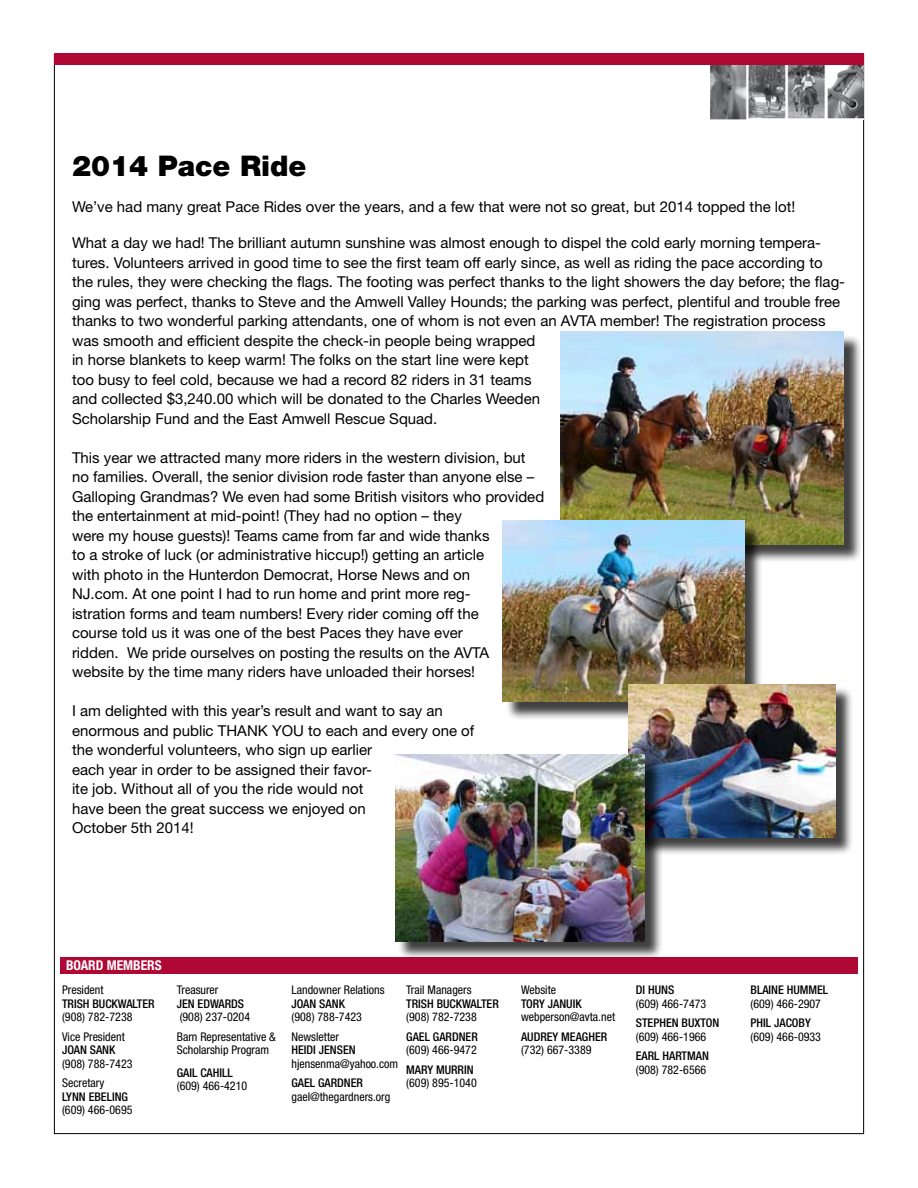
<style>
.page{position:relative;width:918px;height:1188px;background:#fff}
.page>*{position:absolute;margin:0;border:0;box-sizing:border-box;transform-origin:0 0}
.t1{font:900 28.5px "Helvetica Neue LT Std";color:#000}
.t2{font:15px/19.5px "Helvetica Neue LT Std";color:#000}
.t3{font:700 condensed 13.5px "Helvetica Neue LT Std";color:#fff}
.t4{font:condensed 12px/19.5px "Helvetica Neue LT Std";color:#000}
.t5{font:500 condensed 12px "Helvetica Neue LT Std";color:#000}
</style>
<div class="page">
<img style="left:710px;top:65px;width:154px;height:54px">
<div style="left:54px;top:54px;width:810px;height:11px;background:#af0834"></div>
<div style="left:60px;top:957px;width:798px;height:17px;background:#af0834"></div>
<div style="left:562px;top:334px;width:301px;height:229px;background:#000;opacity:.75"></div>
<img style="left:560px;top:332px;width:284px;height:212px">
<div style="left:505px;top:523px;width:258px;height:197px;background:#000;opacity:.75"></div>
<img style="left:502px;top:521px;width:242px;height:181px">
<div style="left:631px;top:686px;width:223px;height:170px;background:#000;opacity:.75"></div>
<img style="left:628px;top:684px;width:207px;height:153px">
<div style="left:398px;top:757px;width:265px;height:203px;background:#000;opacity:.75"></div>
<img style="left:395px;top:754px;width:249px;height:187px">
<h1 class="t1" style="left:72px;top:149px;width:236px">2014 Pace Ride</h1>
<p class="t2" style="left:72px;top:197px;width:725px">We’ve had many great Pace Rides over the years, and a few that were not so great, but 2014 topped the lot!</p>
<p class="t2" style="left:72px;top:233px;width:775px">What a day we had! The brilliant autumn sunshine was almost enough to dispel the cold early morning tempera&shy;tures. Volunteers arrived in good time to see the first team off early since, as well as riding the pace according to the rules, they were checking the flags. The footing was perfect thanks to the light showers the day before; the flag&shy;ging was perfect, thanks to Steve and the Amwell Valley Hounds; the parking was perfect, plentiful and trouble free thanks to two wonderful parking attendants, one of whom is not even an AVTA member! The registration process was smooth and efficient despite the check-in people being wrapped<br>in horse blankets to keep warm! The folks on the start line were kept<br>too busy to feel cold, because we had a record 82 riders in 31 teams<br>and collected $3,240.00 which will be donated to the Charles Weeden<br>Scholarship Fund and the East Amwell Rescue Squad.</p>
<p class="t2" style="left:72px;top:448px;width:474px">This year we attracted many more riders in the western division, but no families. Overall, the senior division rode faster than anyone else – Galloping Grandmas? We even had some British visitors who provided the entertainment at mid-point! (They had no option – they<br>were my house guests)! Teams came from far and wide thanks<br>to a stroke of luck (or administrative hiccup!) getting an article<br>with photo in the Hunterdon Democrat, Horse News and on<br>NJ.com. At one point I had to run home and print more reg-<br>istration forms and team numbers! Every rider coming off the<br>course told us it was one of the best Paces they have ever<br>ridden. We pride ourselves on posting the results on the AVTA website by the time many riders have unloaded their horses!</p>
<p class="t2" style="left:72px;top:701px;width:404px">I am delighted with this year’s result and want to say an enormous and public THANK YOU to each and every one of the wonderful volunteers, who sign up earlier<br>each year in order to be assigned their favor-<br>ite job. Without all of you the ride would not<br>have been the great success we enjoyed on<br>October 5th 2014!</p>
<p class="t3" style="left:66px;top:957px;width:97px">BOARD MEMBERS</p>
<p class="t4" style="left:62px;top:980px;width:43px">President</p>
<p class="t5" style="left:62px;top:996px;width:94px">TRISH BUCKWALTER</p>
<p class="t4" style="left:62px;top:1007px;width:72px">(908) 782-7238<br>Vice President</p>
<p class="t5" style="left:62px;top:1043px;width:55px">JOAN SANK</p>
<p class="t4" style="left:62px;top:1053px;width:72px">(908) 788-7423<br>Secretary</p>
<p class="t5" style="left:62px;top:1089px;width:67px">LYNN EBELING</p>
<p class="t4" style="left:62px;top:1100px;width:72px">(609) 466-0695</p>
<p class="t4" style="left:177px;top:980px;width:43px">Treasurer</p>
<p class="t5" style="left:177px;top:996px;width:69px">JEN EDWARDS</p>
<p class="t4" style="left:177px;top:1007px;width:101px">(908) 237-0204<br>Barn Representative &amp;</p>
<p class="t4" style="left:177px;top:1040px;width:94px">Scholarship Program</p>
<p class="t5" style="left:177px;top:1065px;width:57px">GAIL CAHILL</p>
<p class="t4" style="left:177px;top:1076px;width:72px">(609) 466-4210</p>
<p class="t4" style="left:292px;top:980px;width:95px">Landowner Relations</p>
<p class="t5" style="left:292px;top:996px;width:55px">JOAN SANK</p>
<p class="t4" style="left:292px;top:1007px;width:72px">(908) 788-7423<br>Newsletter</p>
<p class="t5" style="left:292px;top:1043px;width:66px">HEIDI JENSEN</p>
<p class="t4" style="left:292px;top:1053px;width:108px">hjensenma@yahoo.com</p>
<p class="t5" style="left:292px;top:1076px;width:73px">GAEL GARDNER</p>
<p class="t4" style="left:292px;top:1086px;width:100px">gael@thegardners.org</p>
<p class="t4" style="left:406px;top:980px;width:67px">Trail Managers</p>
<p class="t5" style="left:406px;top:996px;width:94px">TRISH BUCKWALTER</p>
<p class="t4" style="left:406px;top:1007px;width:72px">(908) 782-7238</p>
<p class="t5" style="left:406px;top:1029px;width:73px">GAEL GARDNER</p>
<p class="t4" style="left:406px;top:1040px;width:72px">(609) 466-9472</p>
<p class="t5" style="left:406px;top:1062px;width:69px">MARY MURRIN</p>
<p class="t4" style="left:406px;top:1073px;width:72px">(609) 895-1040</p>
<p class="t4" style="left:521px;top:980px;width:37px">Website</p>
<p class="t5" style="left:521px;top:996px;width:62px">TORY JANUIK</p>
<p class="t4" style="left:521px;top:1007px;width:96px">webperson@avta.net</p>
<p class="t5" style="left:521px;top:1029px;width:88px">AUDREY MEAGHER</p>
<p class="t4" style="left:521px;top:1040px;width:72px">(732) 667-3389</p>
<p class="t5" style="left:636px;top:983px;width:40px">DI HUNS</p>
<p class="t4" style="left:636px;top:993px;width:72px">(609) 466-7473</p>
<p class="t5" style="left:636px;top:1016px;width:85px">STEPHEN BUXTON</p>
<p class="t4" style="left:636px;top:1026px;width:72px">(609) 466-1966</p>
<p class="t5" style="left:636px;top:1049px;width:75px">EARL HARTMAN</p>
<p class="t4" style="left:636px;top:1059px;width:72px">(908) 782-6566</p>
<p class="t5" style="left:751px;top:983px;width:79px">BLAINE HUMMEL</p>
<p class="t4" style="left:751px;top:993px;width:72px">(609) 466-2907</p>
<p class="t5" style="left:751px;top:1016px;width:62px">PHIL JACOBY</p>
<p class="t4" style="left:751px;top:1026px;width:72px">(609) 466-0933</p>
</div>
